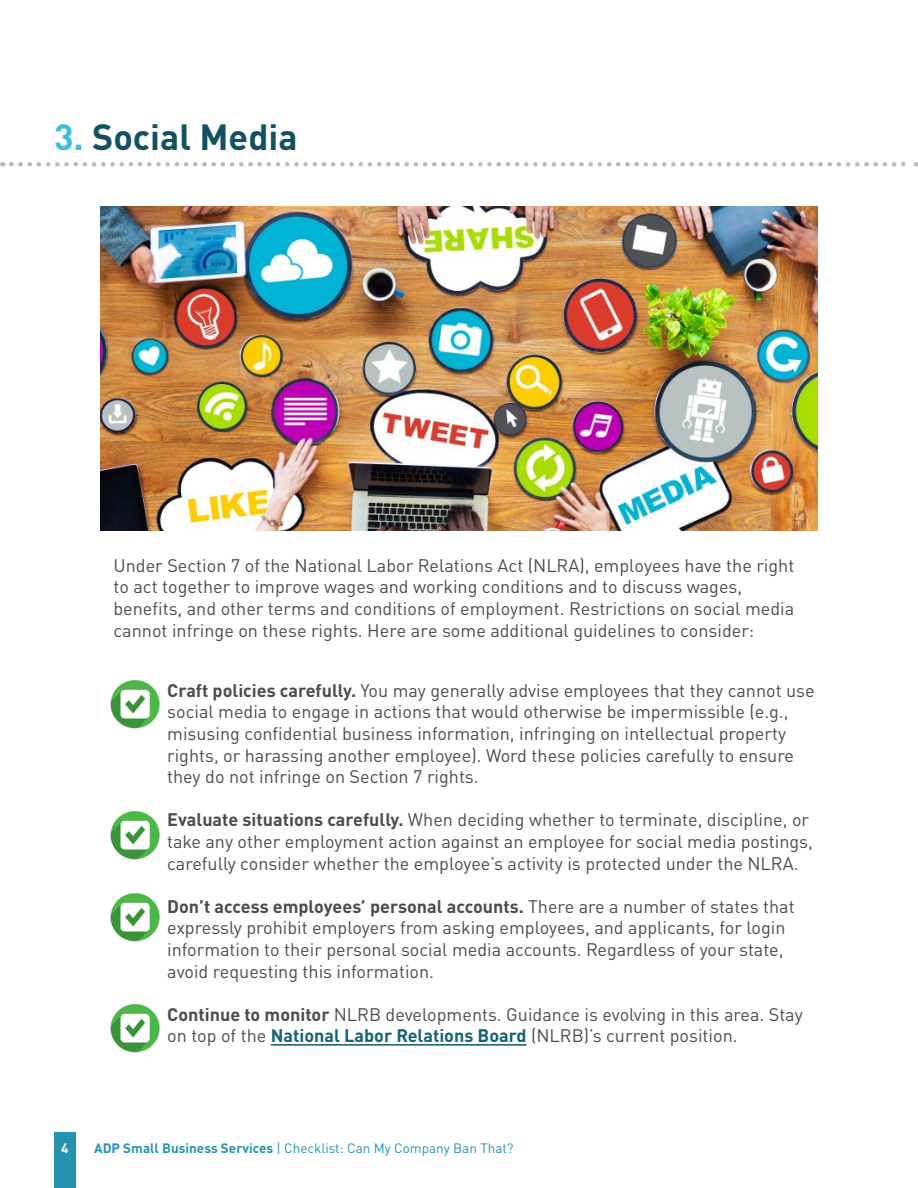
<style>
.page{position:relative;width:918px;height:1188px;background:#fff}
.page>*{position:absolute;margin:0;border:0;box-sizing:border-box;transform-origin:0 0}
.t1{font:700 36px "DINOT";color:#155061}
.t2{font:18px/21.6px "DINOT";color:#4d4c4c}
.t3{font:13.5px "DINOT";color:#2593af}
.t4{font:700 13.5px "DINOT";color:#fff}
.s1{color:#3ebedf}
.s2{font-weight:700}
.s3{font-weight:700;color:#176274}
</style>
<div class="page">
<div style="left:54px;top:1132px;width:21px;height:56px;background:#2593af"></div>
<hr style="left:271px;top:1044px;width:256px;height:2px;background:#176274">
<svg style="left:11px;top:162px;width:907px;height:4px"></svg>
<img style="left:101px;top:206px;width:716px;height:325px">
<img style="left:110px;top:679px;width:50px;height:50px">
<img style="left:110px;top:810px;width:50px;height:50px">
<img style="left:110px;top:892px;width:50px;height:50px">
<img style="left:110px;top:1003px;width:50px;height:50px">
<p class="t1" style="left:54px;top:113px;width:245px"><span class="s1">3.</span> Social Media</p>
<p class="t2" style="left:114px;top:554px;width:682px">Under Section 7 of the National Labor Relations Act (NLRA), employees have the right to act together to improve wages and working conditions and to discuss wages, benefits, and other terms and conditions of employment. Restrictions on social media cannot infringe on these rights. Here are some additional guidelines to consider:</p>
<p class="t2" style="left:167px;top:679px;width:649px"><span class="s2">Craft policies carefully.</span> You may generally advise employees that they cannot use social media to engage in actions that would otherwise be impermissible (e.g., misusing confidential business information, infringing on intellectual property rights, or harassing another employee). Word these policies carefully to ensure they do not infringe on Section 7 rights.</p>
<p class="t2" style="left:167px;top:809px;width:647px"><span class="s2">Evaluate situations carefully.</span> When deciding whether to terminate, discipline, or take any other employment action against an employee for social media postings, carefully consider whether the employee’s activity is protected under the NLRA.</p>
<p class="t2" style="left:167px;top:895px;width:629px"><span class="s2">Don’t access employees’ personal accounts.</span> There are a number of states that expressly prohibit employers from asking employees, and applicants, for login</p>
<p class="t2" style="left:167px;top:938px;width:618px">information to their personal social media accounts. Regardless of your state, avoid requesting this information.</p>
<p class="t2" style="left:167px;top:1003px;width:637px"><span class="s2">Continue to monitor</span> NLRB developments. Guidance is evolving in this area. Stay on top of the <span class="s3">National Labor Relations Board</span> (NLRB)’s current position.</p>
<p class="t4" style="left:61px;top:1139px;width:9px">4</p>
<p class="t3" style="left:94px;top:1140px;width:421px"><span class="s2">ADP Small Business Services</span> | Checklist: Can My Company Ban That?</p>
</div>
